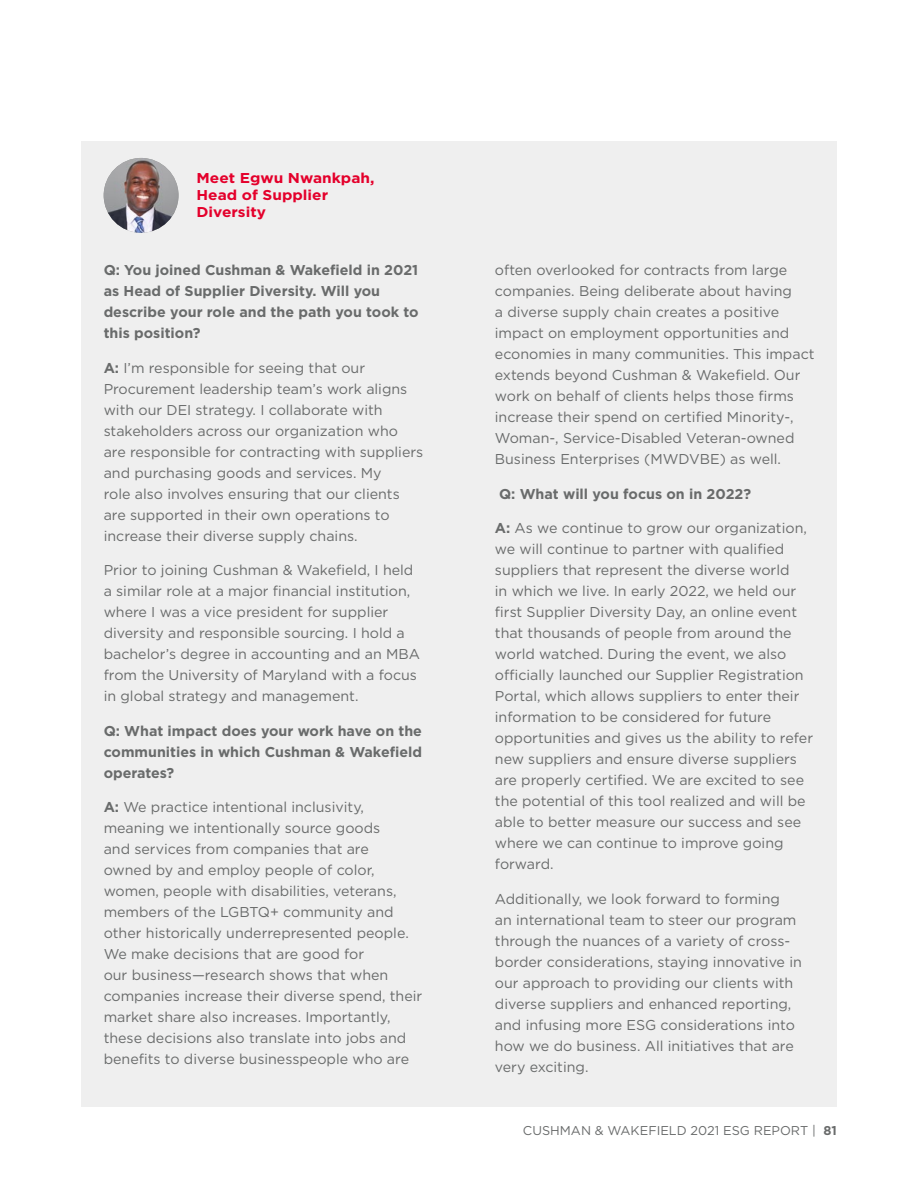
<style>
.page{position:relative;width:918px;height:1188px;background:#fff}
.page>*{position:absolute;margin:0;border:0;box-sizing:border-box;transform-origin:0 0}
.t1{font:14.25px/21px "Gotham";color:#696b6b}
.t2{font:700 14.25px/21px "Gotham";color:#696b6b}
.t3{font:700 14.25px/17.1px "Gotham";color:#e4002b;scale:1.08 1}
.t4{font:12.75px "Gotham";color:#696b6b}
.s1{font-weight:700}
</style>
<div class="page">
<div style="left:81px;top:141px;width:756px;height:966px;background:#efefef"></div>
<img style="left:104px;top:158px;width:75px;height:75px;border-radius:37px">
<p class="t3" style="left:197px;top:169px;width:166px">Meet Egwu Nwankpah,<br>Head of Supplier<br>Diversity</p>
<p class="t2" style="left:104px;top:260px;width:317px">Q: You joined Cushman &amp; Wakefield in 2021 as Head of Supplier Diversity. Will you describe your role and the path you took to this position?</p>
<p class="t1" style="left:104px;top:357px;width:321px"><span class="s1">A:</span> I’m responsible for seeing that our Procurement leadership team’s work aligns with our DEI strategy. I collaborate with stakeholders across our organization who are responsible for contracting with suppliers and purchasing goods and services. My<br>role also involves ensuring that our clients are supported in their own operations to increase their diverse supply chains.</p>
<p class="t1" style="left:104px;top:559px;width:318px">Prior to joining Cushman &amp; Wakefield, I held a similar role at a major financial institution, where I was a vice president for supplier diversity and responsible sourcing. I hold a bachelor’s degree in accounting and an MBA from the University of Maryland with a focus in global strategy and management.</p>
<p class="t2" style="left:104px;top:720px;width:320px;text-align:justify">Q: What impact does your work have on the communities in which Cushman &amp; Wakefield operates?</p>
<p class="t1" style="left:104px;top:796px;width:320px"><span class="s1">A:</span> We practice intentional inclusivity, meaning we intentionally source goods<br>and services from companies that are<br>owned by and employ people of color, women, people with disabilities, veterans, members of the LGBTQ+ community and other historically underrepresented people.<br>We make decisions that are good for<br>our business—research shows that when companies increase their diverse spend, their market share also increases. Importantly, these decisions also translate into jobs and benefits to diverse businesspeople who are</p>
<p class="t1" style="left:495px;top:259px;width:321px">often overlooked for contracts from large companies. Being deliberate about having<br>a diverse supply chain creates a positive impact on employment opportunities and economies in many communities. This impact extends beyond Cushman &amp; Wakefield. Our work on behalf of clients helps those firms increase their spend on certified Minority-, Woman-, Service-Disabled Veteran-owned Business Enterprises (MWDVBE) as well.</p>
<p class="t2" style="left:499px;top:483px;width:253px">Q: What will you focus on in 2022?</p>
<p class="t1" style="left:495px;top:518px;width:320px"><span class="s1">A:</span> As we continue to grow our organization, we will continue to partner with qualified suppliers that represent the diverse world<br>in which we live. In early 2022, we held our first Supplier Diversity Day, an online event that thousands of people from around the world watched. During the event, we also officially launched our Supplier Registration Portal, which allows suppliers to enter their information to be considered for future opportunities and gives us the ability to refer new suppliers and ensure diverse suppliers are properly certified. We are excited to see the potential of this tool realized and will be able to better measure our success and see where we can continue to improve going forward.</p>
<p class="t1" style="left:495px;top:888px;width:308px">Additionally, we look forward to forming<br>an international team to steer our program through the nuances of a variety of cross&shy;border considerations, staying innovative in our approach to providing our clients with diverse suppliers and enhanced reporting, and infusing more ESG considerations into how we do business. All initiatives that are very exciting.</p>
<p class="t4" style="left:523px;top:1122px;width:316px">CUSHMAN &amp; WAKEFIELD 2021 ESG REPORT | <span class="s1">81</span></p>
</div>
